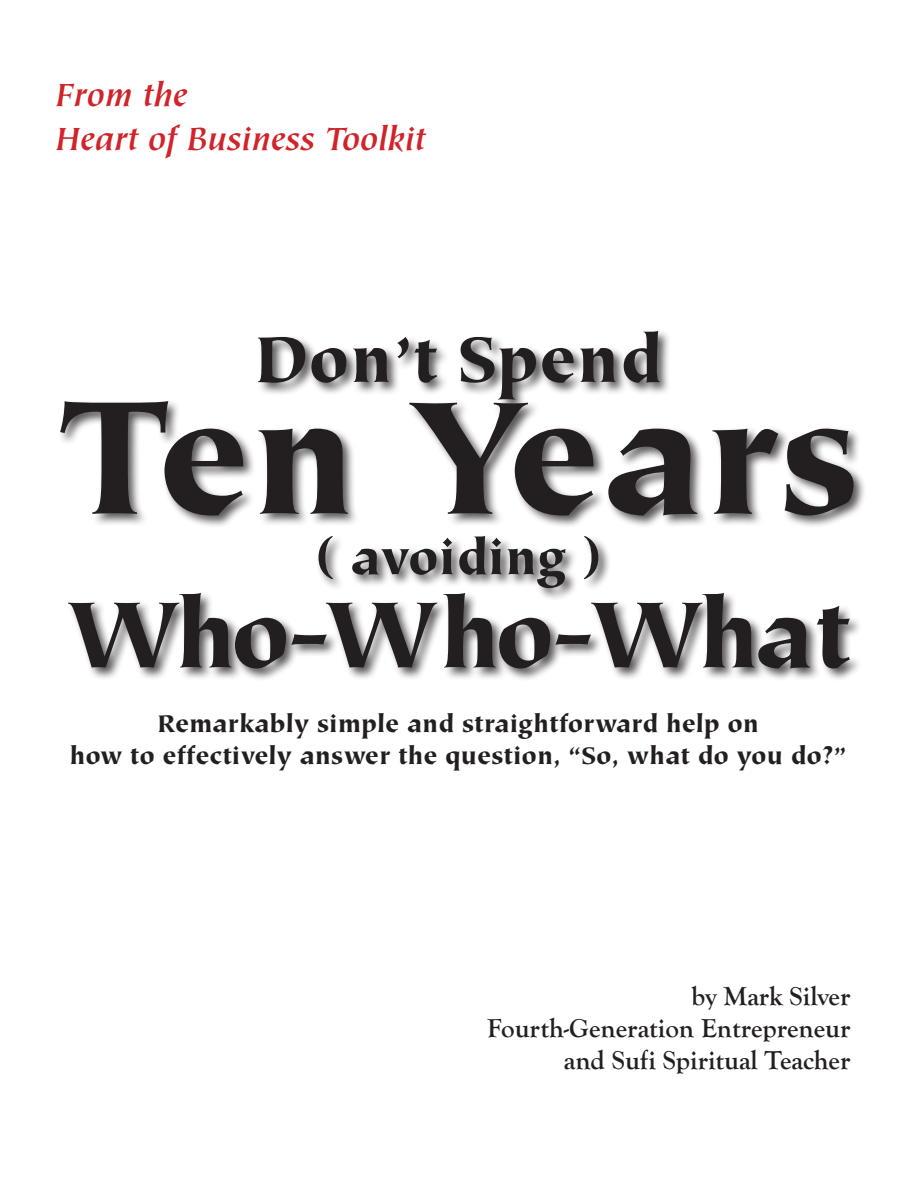
<style>
.page{position:relative;width:918px;height:1188px;background:#fff}
.page>*{position:absolute;margin:0;border:0;box-sizing:border-box;transform-origin:0 0}
.headline{font:900 180px "Tiepolo";letter-spacing:-.01em;color:#231f20}
.headline-2{font:900 105px "Tiepolo";letter-spacing:-.06em;color:#231f20}
.headline-3{font:900 72px "Tiepolo";color:#231f20}
.headline-4{font:900 54px "Tiepolo";color:#231f20}
.subhead{font:italic 700 36px/43.2px "Tiepolo";color:#d1232a}
.t1{font:900 27px "Tiepolo";color:#231f20}
.text{font:700 27px "Goudy Old Style T";color:#231f20}
</style>
<div class="page">
<div style="left:57px;top:328px;width:809px;height:353px;background:#231f20;opacity:.75"></div>
<p class="subhead" style="left:56px;top:75px;width:371px">From the<br>Heart of Business Toolkit</p>
<p class="headline-3" style="left:255px;top:319px;width:408px">Don’t Spend</p>
<p class="headline" style="left:56px;top:357px;width:805px">Ten Years</p>
<p class="headline-4" style="left:315px;top:527px;width:289px">( avoiding )</p>
<p class="headline-2" style="left:66px;top:576px;width:786px">Who-Who-What</p>
<p class="t1" style="left:158px;top:708px;width:603px">Remarkably simple and straightforward help on</p>
<p class="t1" style="left:69px;top:740px;width:779px">how to effectively answer the question, “So, what do you do?”</p>
<p class="text" style="left:691px;top:981px;width:161px">by Mark Silver</p>
<p class="text" style="left:487px;top:1013px;width:365px">Fourth-Generation Entrepreneur</p>
<p class="text" style="left:564px;top:1045px;width:288px">and Sufi Spiritual Teacher</p>
</div>
